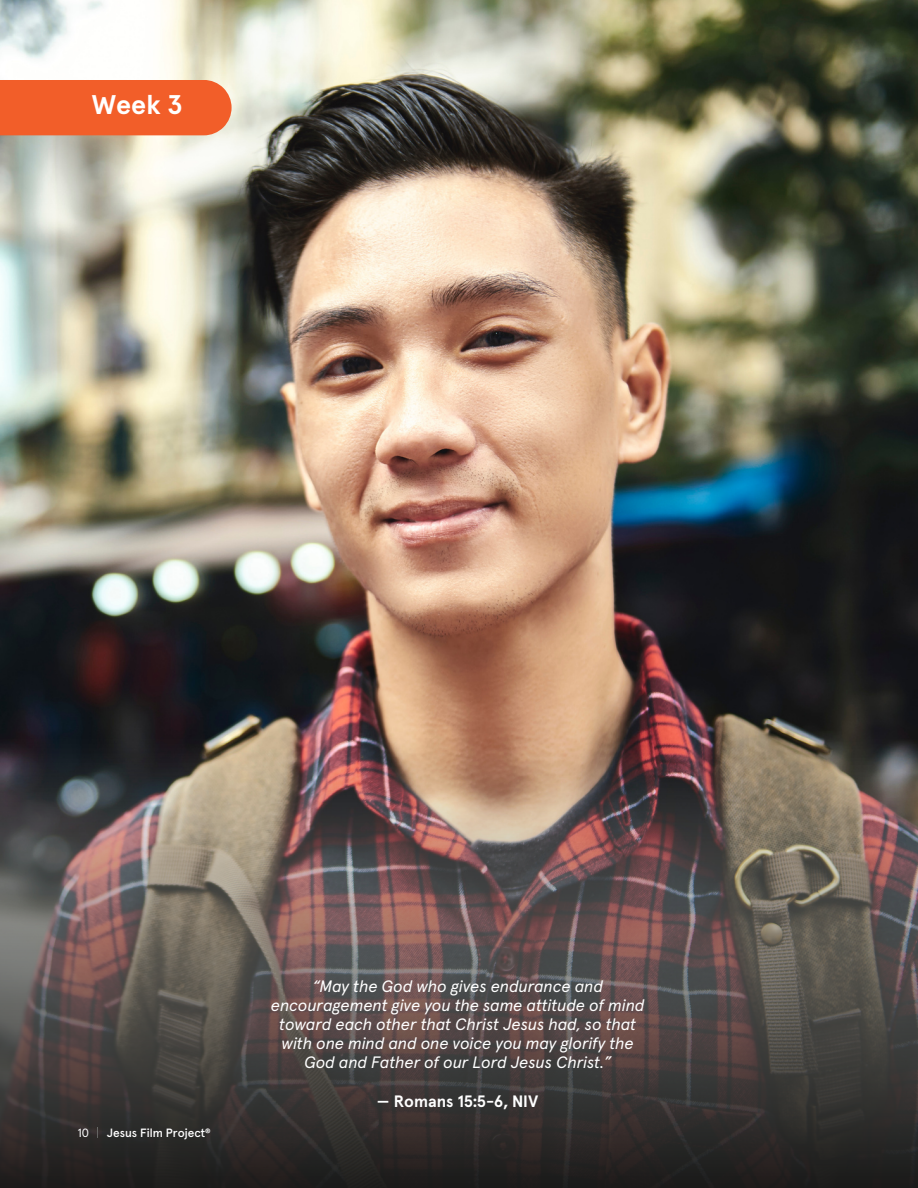
<style>
.page{position:relative;width:918px;height:1188px;background:#fff}
.page>*{position:absolute;margin:0;border:0;box-sizing:border-box;transform-origin:0 0}
.t1{font:700 27px "Apercu Pro";color:#fff}
.t2{font:italic 16.5px/19.2px "Apercu Pro";color:#fff;text-align:center}
.t3{font:700 16.5px "Apercu Pro";color:#fff}
.t4{font:500 12px "Apercu Pro";color:#fff}
.t5{font:12px "Apercu Pro";color:#fff}
.t6{font:700 6.15px "Apercu Pro";color:#fff}
</style>
<div class="page">
<img style="left:0;top:0;width:918px;height:738px">
<div style="left:0;top:80px;width:232px;height:55px;background:#f25e29"></div>
<img style="left:0;top:738px;width:918px;height:450px">
<p class="t1" style="left:92px;top:93px;width:92px">Week 3</p>
<p class="t5" style="left:78px;top:1127px;width:13px">10</p>
<p class="t4" style="left:107px;top:1127px;width:100px">Jesus Film Project</p>
<p class="t6" style="left:205px;top:1128px;width:7px">®</p>
<p class="t2" style="left:271px;top:978px;width:375px">“May the God who gives endurance and encouragement give you the same attitude of mind toward each other that Christ Jesus had, so that with one mind and one voice you may glorify the God and Father of our Lord Jesus Christ.”</p>
<p class="t3" style="left:377px;top:1094px;width:163px">— Romans 15:5-6, NIV</p>
</div>
